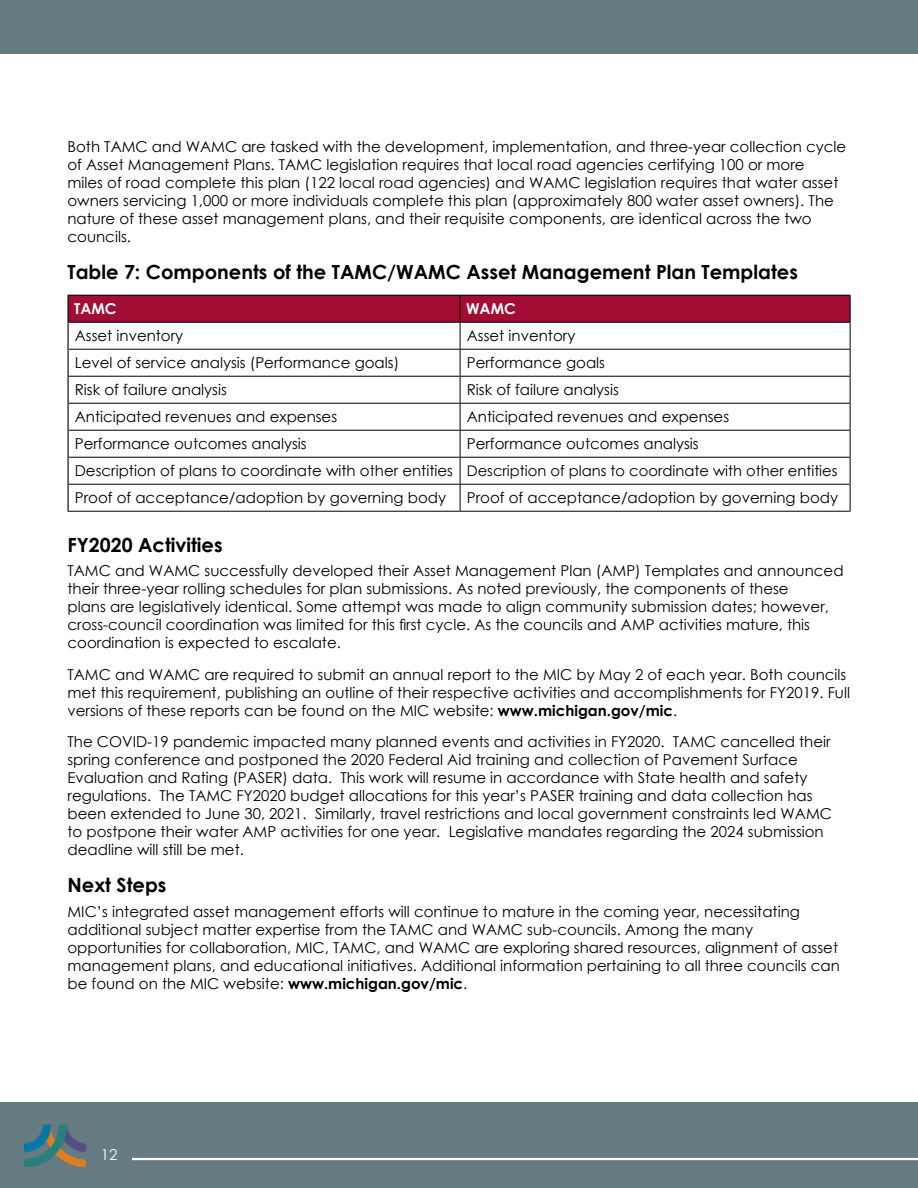
<style>
.page{position:relative;width:918px;height:1188px;background:#fff}
.page>*{position:absolute;margin:0;border:0;box-sizing:border-box;transform-origin:0 0}
.t1{font:700 19.5px "Century Gothic";color:#000}
.t2{font:15px/18px "Century Gothic";color:#000}
.t3{font:700 15px "Century Gothic";color:#fff}
.t4{font:15px "Century Gothic";color:#fff}
.s1{font-size:14.7px}
.s2{font-weight:700}
</style>
<div class="page">
<div style="left:0;top:0;width:918px;height:54px;background:#667c82"></div>
<div style="left:0;top:1102px;width:918px;height:86px;background:#667c82"></div>
<img style="left:25px;top:1124px;width:61px;height:42px">
<hr style="left:132px;top:1158px;width:786px;height:2px;background:#fff">
<hr style="left:68px;top:511px;width:392px;height:1px;background:#000">
<hr style="left:460px;top:511px;width:390px;height:1px;background:#000">
<svg style="left:68px;top:295px;width:783px;height:216px"></svg>
<p class="t2" style="left:68px;top:137px;width:780px">Both TAMC and WAMC are tasked with the development, implementation, and three-year collection cycle of Asset Management Plans. TAMC legislation requires that local road agencies certifying 100 or more<br>miles of road complete this plan (122 local road agencies) and WAMC legislation requires that water asset owners servicing 1,000 or more individuals complete this plan (approximately 800 water asset owners). The nature of these asset management plans, and their requisite components, are identical across the two councils.</p>
<h1 class="t1" style="left:68px;top:257px;width:732px">Table 7: Components of the TAMC/WAMC Asset Management Plan Templates</h1>
<p class="t3" style="left:74px;top:298px;width:44px">TAMC</p>
<p class="t3" style="left:466px;top:298px;width:51px">WAMC</p>
<p class="t2" style="left:75px;top:327px;width:110px">Asset inventory</p>
<p class="t2" style="left:467px;top:327px;width:110px">Asset inventory</p>
<p class="t2" style="left:75px;top:354px;width:326px">Level of service analysis (Performance goals)</p>
<p class="t2" style="left:467px;top:354px;width:140px">Performance goals</p>
<p class="t2" style="left:75px;top:381px;width:154px">Risk of failure analysis</p>
<p class="t2" style="left:467px;top:381px;width:154px">Risk of failure analysis</p>
<p class="t2" style="left:75px;top:408px;width:264px">Anticipated revenues and expenses</p>
<p class="t2" style="left:467px;top:408px;width:264px">Anticipated revenues and expenses</p>
<p class="t2" style="left:75px;top:435px;width:233px">Performance outcomes analysis</p>
<p class="t2" style="left:75px;top:430px;width:764px;line-height:27px;text-indent:392px">Performance outcomes analysis<br>Description of plans to coordinate with other entities <span class="s1">Description of plans to coordinate with other entities<br></span>Proof of acceptance/adoption by governing body</p>
<p class="t2" style="left:467px;top:489px;width:373px">Proof of acceptance/adoption by governing body</p>
<h1 class="t1" style="left:68px;top:530px;width:157px">FY2020 Activities</h1>
<p class="t2" style="left:68px;top:562px;width:778px">TAMC and WAMC successfully developed their Asset Management Plan (AMP) Templates and announced their three-year rolling schedules for plan submissions. As noted previously, the components of these<br>plans are legislatively identical. Some attempt was made to align community submission dates; however, cross-council coordination was limited for this first cycle. As the councils and AMP activities mature, this coordination is expected to escalate.</p>
<p class="t2" style="left:68px;top:665px;width:784px">TAMC and WAMC are required to submit an annual report to the MIC by May 2 of each year. Both councils met this requirement, publishing an outline of their respective activities and accomplishments for FY2019. Full versions of these reports can be found on the MIC website: <span class="s2">www.michigan.gov/mic</span>.</p>
<p class="t2" style="left:68px;top:733px;width:766px">The COVID-19 pandemic impacted many planned events and activities in FY2020. TAMC cancelled their spring conference and postponed the 2020 Federal Aid training and collection of Pavement Surface Evaluation and Rating (PASER) data. This work will resume in accordance with State health and safety regulations. The TAMC FY2020 budget allocations for this year’s PASER training and data collection has been extended to June 30, 2021. Similarly, travel restrictions and local government constraints led WAMC to postpone their water AMP activities for one year. Legislative mandates regarding the 2024 submission deadline will still be met.</p>
<h1 class="t1" style="left:68px;top:870px;width:101px">Next Steps</h1>
<p class="t2" style="left:68px;top:902px;width:774px">MIC’s integrated asset management efforts will continue to mature in the coming year, necessitating additional subject matter expertise from the TAMC and WAMC sub-councils. Among the many opportunities for collaboration, MIC, TAMC, and WAMC are exploring shared resources, alignment of asset management plans, and educational initiatives. Additional information pertaining to all three councils can be found on the MIC website: <span class="s2">www.michigan.gov/mic</span>.</p>
<p class="t4" style="left:101px;top:1144px;width:18px">12</p>
</div>
